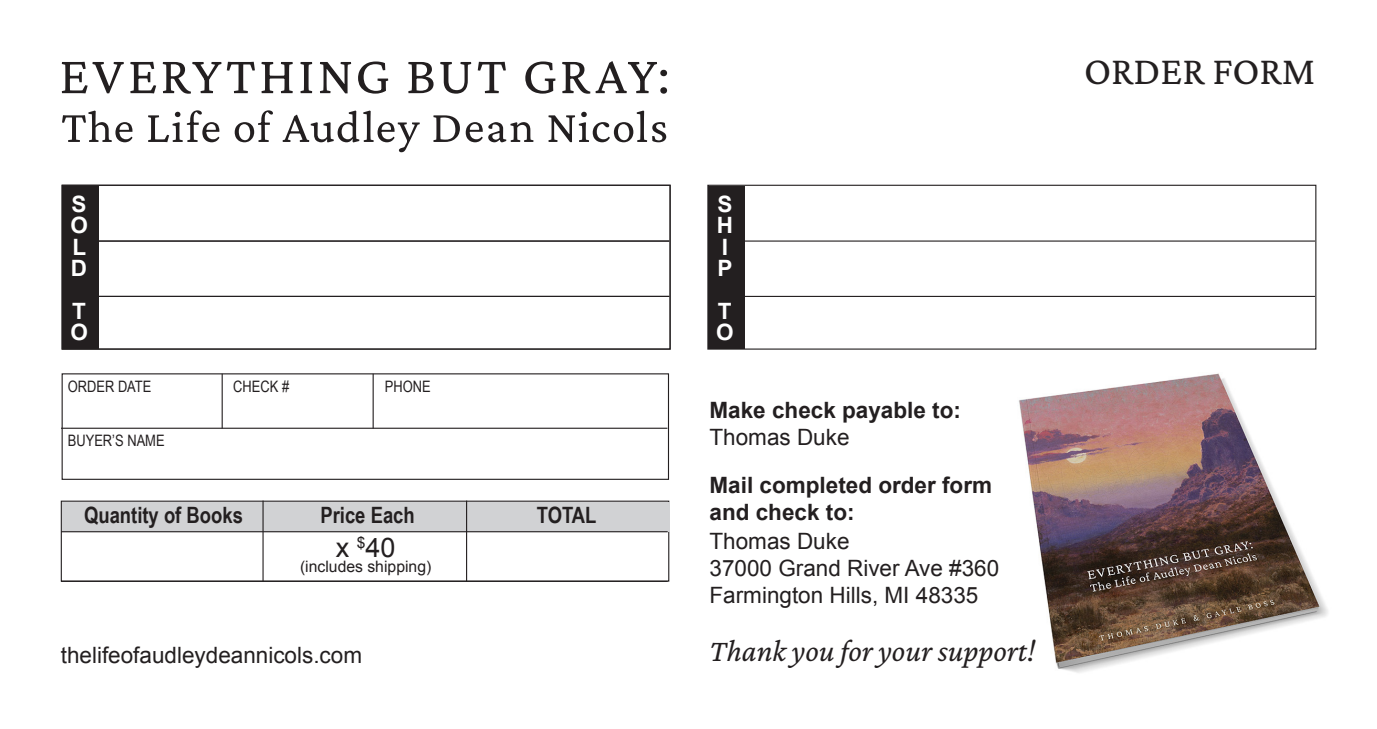
<style>
.page{position:relative;width:1377px;height:729px;background:#fff}
.page>*{position:absolute;margin:0;border:0;box-sizing:border-box;transform-origin:0 0}
.t1{font:40.5px "Crimson Pro";color:#231f20}
.t2{font:italic 31.5px "Crimson Pro";color:#231f20}
.t3{font:27px "Arial";color:#231f20}
.t4{font:22.5px/27px "Arial";color:#231f20}
.t5{font:700 22.5px/27px "Arial";color:#231f20}
.t6{font:700 22.5px "Arial Narrow";color:#231f20}
.t7{font:700 22.5px "Arial";color:#fff}
.t8{font:15.75px "Arial Narrow";color:#231f20}
.t9{font:15.75px "Arial";color:#231f20}
.s1{font-weight:400}
</style>
<div class="page">
<div style="left:61px;top:501px;width:608px;height:81px;border:1px solid #231f20"></div>
<div style="left:62px;top:502px;width:607px;height:29px;background:#d1d2d4"></div>
<div style="left:708px;top:186px;width:37px;height:163px;background:#231f20"></div>
<div style="left:707px;top:185px;width:609px;height:165px;border:1px solid #231f20"></div>
<hr style="left:742px;top:241px;width:573px;height:1px;background:#231f20">
<hr style="left:742px;top:296px;width:573px;height:1px;background:#231f20">
<div style="left:62px;top:373px;width:607px;height:107px;border:1px solid #231f20"></div>
<hr style="left:373px;top:374px;width:1px;height:55px;background:#231f20">
<hr style="left:222px;top:374px;width:1px;height:55px;background:#231f20">
<hr style="left:61px;top:428px;width:606px;height:1px;background:#231f20">
<hr style="left:61px;top:531px;width:607px;height:1px;background:#231f20">
<hr style="left:262px;top:501px;width:2px;height:81px;background:#231f20">
<hr style="left:466px;top:501px;width:1px;height:81px;background:#231f20">
<div style="left:62px;top:185px;width:609px;height:165px;border:1px solid #231f20"></div>
<hr style="left:96px;top:241px;width:573px;height:1px;background:#231f20">
<hr style="left:96px;top:296px;width:573px;height:1px;background:#231f20">
<div style="left:62px;top:186px;width:37px;height:163px;background:#231f20"></div>
<svg style="left:62px;top:110px;width:604px;height:42px"></svg>
<svg style="left:62px;top:61px;width:605px;height:33px"></svg>
<img style="left:1018px;top:373px;width:310px;height:300px">
<hr style="left:61px;top:581px;width:607px;height:1px;background:#231f20">
<p class="t7" style="left:72px;top:189px;width:17px">S</p>
<p class="t7" style="left:70px;top:210px;width:19px">O</p>
<p class="t7" style="left:72px;top:232px;width:15px">L</p>
<p class="t7" style="left:71px;top:253px;width:18px">D</p>
<p class="t7" style="left:72px;top:296px;width:15px">T</p>
<p class="t7" style="left:70px;top:317px;width:19px">O</p>
<p class="t8" style="left:68px;top:375px;width:85px">ORDER DATE</p>
<p class="t8" style="left:68px;top:429px;width:98px">BUYER’S NAME</p>
<p class="t8" style="left:233px;top:375px;width:57px">CHECK #</p>
<p class="t8" style="left:385px;top:375px;width:47px">PHONE</p>
<p class="t6" style="left:84px;top:498px;width:160px">Quantity of Books</p>
<p class="t6" style="left:537px;top:498px;width:61px">TOTAL</p>
<p class="t6" style="left:320px;top:498px;width:96px">Price Each</p>
<p class="t3" style="left:336px;top:529px;width:61px">x <sup>$</sup>40</p>
<p class="t9" style="left:300px;top:556px;width:133px">(includes shipping)</p>
<p class="t4" style="left:61px;top:642px;width:303px">thelifeofaudleydeannicols.com</p>
<p class="t7" style="left:717px;top:189px;width:17px">S</p>
<p class="t7" style="left:717px;top:210px;width:18px">H</p>
<p class="t7" style="left:722px;top:232px;width:8px">I</p>
<p class="t7" style="left:718px;top:253px;width:17px">P</p>
<p class="t7" style="left:718px;top:296px;width:15px">T</p>
<p class="t7" style="left:716px;top:317px;width:19px">O</p>
<p class="t5" style="left:710px;top:398px;width:253px">Make check payable to:<br><span class="s1">Thomas Duke</span></p>
<p class="t5" style="left:710px;top:472px;width:284px">Mail completed order form and check to:</p>
<p class="t4" style="left:710px;top:528px;width:291px">Thomas Duke<br>37000 Grand River Ave #360<br>Farmington Hills, MI 48335</p>
<p class="t2" style="left:710px;top:631px;width:327px">Thank you for your support!</p>
<p class="t1" style="left:1084px;top:45px;width:233px">ORDER FORM</p>
</div>
